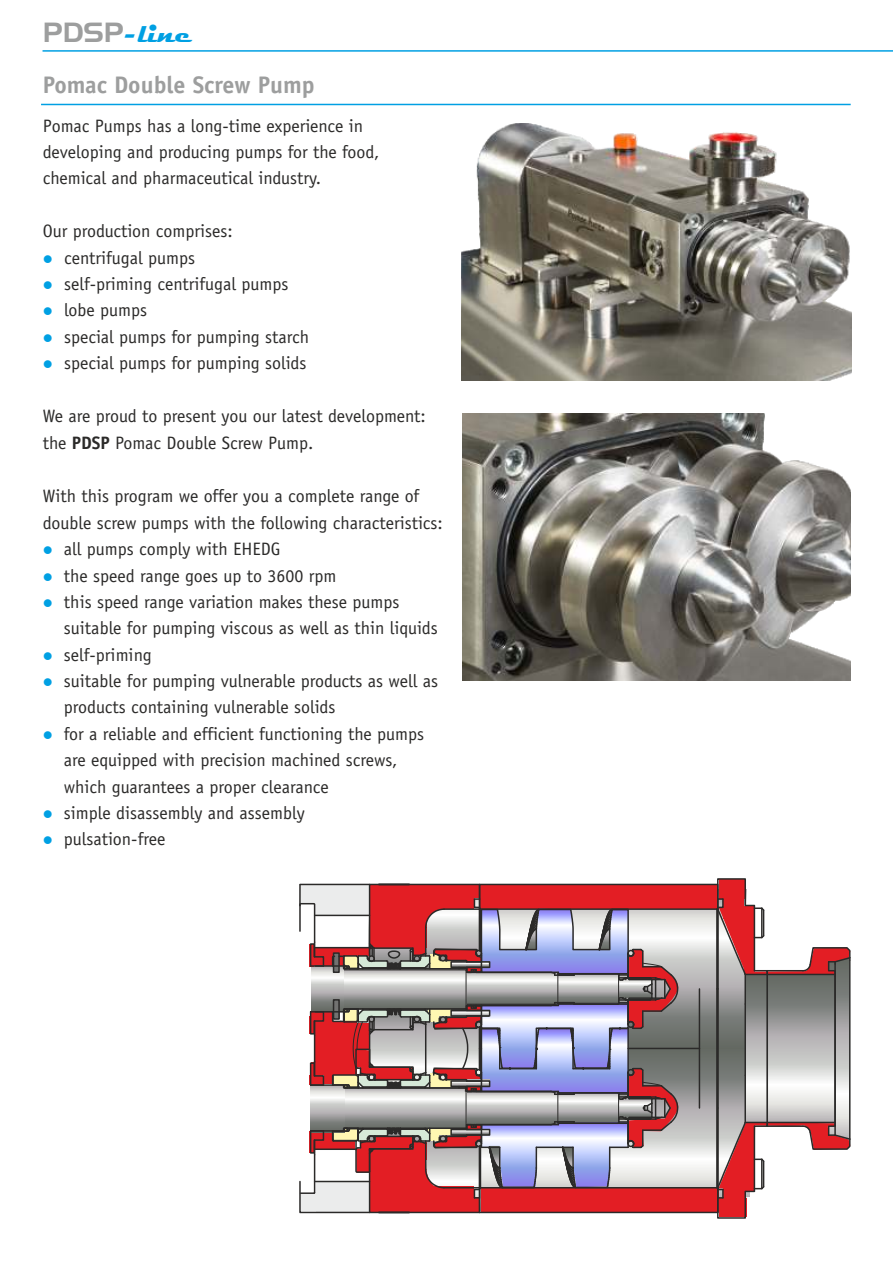
<style>
.page{position:relative;width:893px;height:1263px;background:#fff}
.page>*{position:absolute;margin:0;border:0;box-sizing:border-box;transform-origin:0 0}
.t1{font:700 27px "Magneto";color:#00a0e3}
.t2{font:700 24px "Officina Sans LT";color:#9d9e9e}
.t3{font:18px/26.4px "Officina Sans LT";color:#2b2a29}
.s1{font-family:"Handel Gothic BT";font-weight:400;color:#9d9e9e}
.s2{color:#00a0e3}
.s3{font-weight:700}
</style>
<div class="page">
<img style="left:462px;top:123px;width:390px;height:257px">
<img style="left:462px;top:414px;width:388px;height:266px">
<hr style="left:41px;top:104px;width:810px;height:1px;background:#00a0e3">
<hr style="left:43px;top:50px;width:850px;height:2px;background:#00a0e3">
<svg style="left:679px;top:910px;width:36px;height:77px"></svg>
<div style="left:481px;top:1188px;width:238px;height:24px;background:#e31e24"></div>
<div style="left:479px;top:884px;width:238px;height:24px;background:#e31e24"></div>
<hr style="left:480px;top:1212px;width:238px;height:1px;background:#2b2a29">
<div style="left:479px;top:884px;width:239px;height:25px;border:2px solid #2b2a29"></div>
<hr style="left:480px;top:908px;width:237px;height:2px;background:#2b2a29">
<svg style="left:679px;top:987px;width:36px;height:202px"></svg>
<svg style="left:299px;top:883px;width:380px;height:331px"></svg>
<svg style="left:715px;top:878px;width:136px;height:341px"></svg>
<h1 class="t1" style="left:43px;top:20px;width:151px"><span class="s1">PDSP</span>-line</h1>
<h2 class="t2" style="left:43px;top:75px;width:273px">Pomac Double Screw Pump</h2>
<p class="t3" style="left:43px;top:114px;width:338px">Pomac Pumps has a long-time experience in developing and producing pumps for the food, chemical and pharmaceutical industry.</p>
<p class="t3" style="left:43px;top:219px;width:192px">Our production comprises:</p>
<p class="t3" style="left:43px;top:246px;width:154px"><span class="s2">●</span> centrifugal pumps</p>
<p class="t3" style="left:43px;top:272px;width:247px"><span class="s2">●</span> self-priming centrifugal pumps</p>
<p class="t3" style="left:43px;top:299px;width:106px"><span class="s2">●</span> lobe pumps</p>
<p class="t3" style="left:43px;top:325px;width:268px"><span class="s2">●</span> special pumps for pumping starch</p>
<p class="t3" style="left:43px;top:351px;width:265px"><span class="s2">●</span> special pumps for pumping solids</p>
<p class="t3" style="left:43px;top:404px;width:385px;line-height:27.3px">We are proud to present you our latest development: the <span class="s3">PDSP</span> Pomac Double Screw Pump.</p>
<p class="t3" style="left:43px;top:484px;width:402px">With this program we offer you a complete range of double screw pumps with the following characteristics:</p>
<p class="t3" style="left:43px;top:537px;width:239px"><span class="s2">●</span> all pumps comply with EHEDG</p>
<p class="t3" style="left:43px;top:564px;width:295px"><span class="s2">●</span> the speed range goes up to 3600 rpm</p>
<p class="t3" style="left:64px;top:590px;width:375px;text-indent:-21px"><span class="s2">●</span> this speed range variation makes these pumps suitable for pumping viscous as well as thin liquids</p>
<p class="t3" style="left:43px;top:643px;width:110px"><span class="s2">●</span> self-priming</p>
<p class="t3" style="left:64px;top:669px;width:376px;text-indent:-21px"><span class="s2">●</span> suitable for pumping vulnerable products as well as products containing vulnerable solids</p>
<p class="t3" style="left:64px;top:722px;width:362px;text-indent:-21px"><span class="s2">●</span> for a reliable and efficient functioning the pumps are equipped with precision machined screws, which guarantees a proper clearance</p>
<p class="t3" style="left:43px;top:801px;width:264px"><span class="s2">●</span> simple disassembly and assembly</p>
<p class="t3" style="left:43px;top:828px;width:124px"><span class="s2">●</span> pulsation-free</p>
</div>
